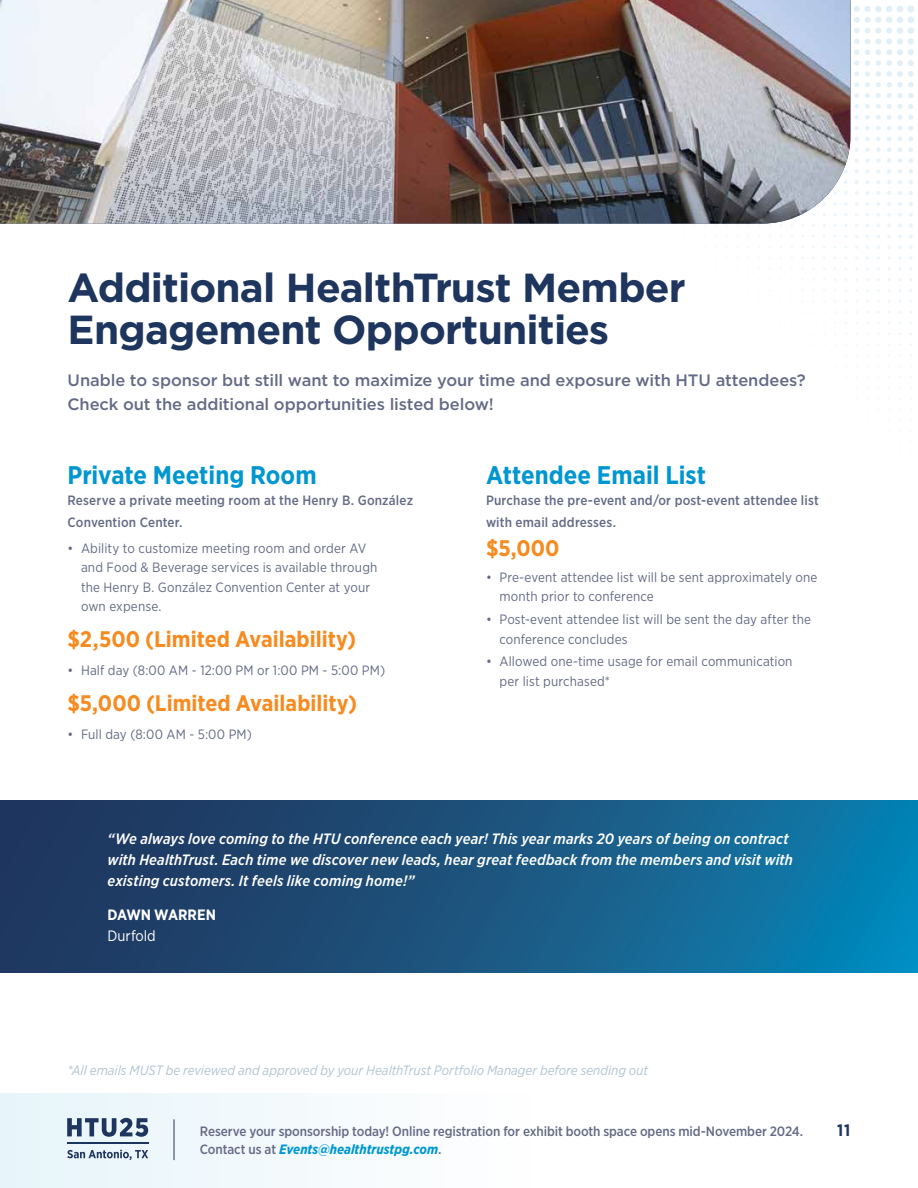
<style>
.page{position:relative;width:918px;height:1188px;background:#fff}
.page>*{position:absolute;margin:0;border:0;box-sizing:border-box;transform-origin:0 0}
.t1{font:700 40.5px/42px "Gotham";letter-spacing:-.02em;color:#1e355e}
.t2{font:700 25.5px "Gotham Narrow";color:#0097d0}
.t3{font:700 22.5px "Gotham Narrow";color:#f68b1f}
.t4{font:500 16.5px/24px "Gotham";letter-spacing:-.005em;color:#656b86}
.t5{font:700 16.5px "Gotham Narrow";color:#1e355e}
.t6{font:italic 500 15px/21px "Gotham Narrow";letter-spacing:.01em;color:#fff}
.t7{font:700 15px "Gotham Narrow";color:#fff}
.t8{font:15px "Gotham Narrow";letter-spacing:-.005em;color:#fff}
.t9{font:13.5px/19.5px "Gotham Narrow";letter-spacing:.01em;color:#656b86}
.t10{font:500 13.5px/21px "Gotham Narrow";letter-spacing:.005em;color:#656b86}
.t11{font:italic 13.5px "Gotham Narrow";color:#b1c4d4}
.s1{font-weight:700;font-style:italic;color:#0097d0}
</style>
<div class="page">
<svg style="left:850px;top:5px;width:64px;height:7px"></svg>
<img style="left:0;top:0;width:850px;height:224px">
<div style="left:0;top:1094px;width:918px;height:94px;background:linear-gradient(to right,#e9f4f9,#fff)"></div>
<hr style="left:174px;top:1119px;width:1px;height:41px;background:#1e355e">
<hr style="left:67px;top:1143px;width:81px;height:1px;background:#1b365d">
<svg style="left:67px;top:1150px;width:81px;height:10px"></svg>
<svg style="left:67px;top:1118px;width:81px;height:19px;background:#8192a9"></svg>
<div style="left:0;top:800px;width:918px;height:173px;background:linear-gradient(to right,#252e54,#0c80b0)"></div>
<h1 class="t1" style="left:68px;top:267px;width:620px">Additional HealthTrust Member<br>Engagement Opportunities</h1>
<p class="t4" style="left:68px;top:368px;width:740px">Unable to sponsor but still want to maximize your time and exposure with HTU attendees?<br>Check out the additional opportunities listed below!</p>
<h2 class="t2" style="left:68px;top:459px;width:251px">Private Meeting Room</h2>
<p class="t10" style="left:68px;top:490px;width:347px">Reserve a private meeting room at the Henry B. González<br>Convention Center.</p>
<p class="t9" style="left:81px;top:538px;width:298px;text-indent:-14px">• Ability to customize meeting room and order AV and Food &amp; Beverage services is available through the Henry B. González Convention Center at your own expense.</p>
<h3 class="t3" style="left:68px;top:625px;width:290px">$2,500 (Limited Availability)</h3>
<p class="t9" style="left:68px;top:660px;width:319px">• Half day (8:00 AM - 12:00 PM or 1:00 PM - 5:00 PM)</p>
<h3 class="t3" style="left:68px;top:689px;width:291px">$5,000 (Limited Availability)</h3>
<p class="t9" style="left:68px;top:724px;width:186px">• Full day (8:00 AM - 5:00 PM)</p>
<h2 class="t2" style="left:486px;top:459px;width:222px">Attendee Email List</h2>
<p class="t10" style="left:486px;top:490px;width:334px">Purchase the pre-event and/or post-event attendee list with email addresses.</p>
<h3 class="t3" style="left:486px;top:533px;width:75px">$5,000</h3>
<p class="t9" style="left:500px;top:567px;width:319px;text-indent:-14px">• Pre-event attendee list will be sent approximately one month prior to conference</p>
<p class="t9" style="left:500px;top:609px;width:313px;text-indent:-14px">• Post-event attendee list will be sent the day after the conference concludes</p>
<p class="t9" style="left:500px;top:652px;width:295px;text-indent:-14px">• Allowed one-time usage for email communication per list purchased*</p>
<p class="t6" style="left:108px;top:828px;width:687px">“We always love coming to the HTU conference each year! This year marks 20 years of being on contract with HealthTrust. Each time we discover new leads, hear great feedback from the members and visit with existing customers. It feels like coming home!”</p>
<p class="t7" style="left:108px;top:905px;width:110px">DAWN WARREN</p>
<p class="t8" style="left:108px;top:927px;width:50px">Durfold</p>
<p class="t11" style="left:68px;top:1062px;width:582px">*All emails MUST be reviewed and approved by your HealthTrust Portfolio Manager before sending out</p>
<p class="t10" style="left:200px;top:1122px;width:605px;line-height:18px">Reserve your sponsorship today! Online registration for exhibit booth space opens mid-November 2024.<br>Contact us at <span class="s1">Events@healthtrustpg.com</span>.</p>
<p class="t5" style="left:837px;top:1119px;width:15px">11</p>
</div>
